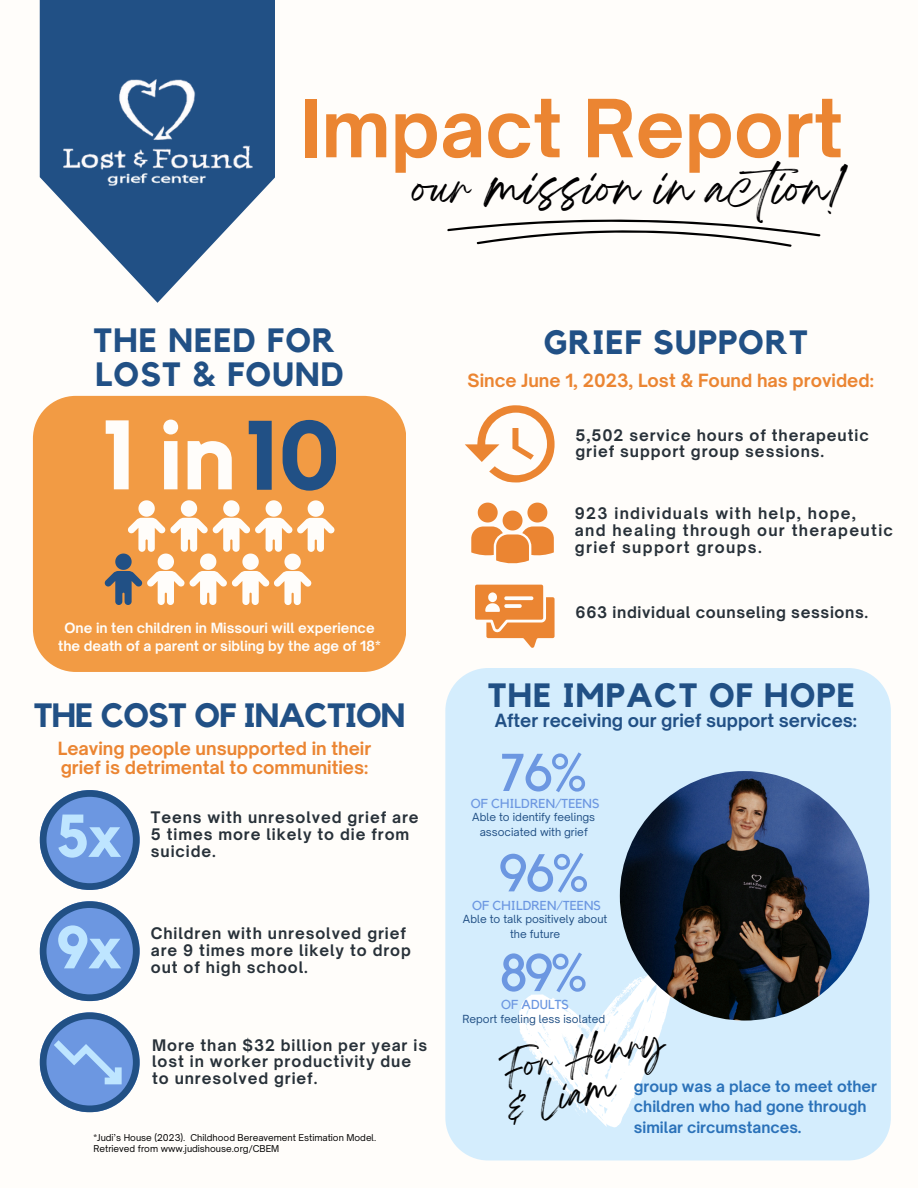
<style>
.page{position:relative;width:918px;height:1188px;background:#fffdfa}
.page>*{position:absolute;margin:0;border:0;box-sizing:border-box;transform-origin:0 0}
.t1{font:700 97.35px "Kollektif";color:#fffdfa}
.t2{font:700 76.65px "Open Sauce One";color:#eb8532}
.t3{font:700 59.7px "Kollektif";color:#bee5ff}
.t4{font:52.5px "Kollektif";color:#6c97e1}
.t5{font:42px "Breathing";color:#000001}
.t6{font:700 33.6px/33.8px "Kollektif";letter-spacing:.035em;color:#215085}
.t7{font:700 33.6px "Kollektif";letter-spacing:-.025em;color:#215085}
.t8{font:32.1px "Breathing";color:#000}
.t9{font:700 17.4px/19px "Open Sauce One";color:#eb8532}
.t10{font:700 17.4px "Open Sauce One";color:#215085}
.t11{font:700 15.3px/16.8px "Open Sauce One";letter-spacing:.06em;color:#283139}
.t12{font:700 15.3px/16.8px "Open Sauce One";letter-spacing:.085em;color:#283139}
.t13{font:700 15.3px "Open Sauce One";letter-spacing:.04em;color:#283139}
.t14{font:700 15px/20.2px "Open Sauce One";color:#2b72b9}
.t15{font:700 13.5px/18px "Open Sauce One";color:#fffdfa;text-align:center}
.t16{font:13.05px "Kollektif";color:#6c97e1}
.t17{font:10.65px/14.2px "Open Sauce One";color:#215085;text-align:center}
.t18{font:9px/10.5px "Open Sauce One";color:#000}
.s1{color:#215085}
</style>
<div class="page">
<svg style="left:40px;top:0;width:235px;height:303px;fill:#215085"></svg>
<img style="left:63px;top:80px;width:189px;height:105px">
<svg style="left:465px;top:405px;width:90px;height:78px"></svg>
<svg style="left:471px;top:503px;width:82px;height:61px"></svg>
<svg style="left:447px;top:219px;width:374px;height:28px"></svg>
<div style="left:33px;top:396px;width:373px;height:276px;background:#f29b44"></div>
<svg style="left:104px;top:500px;width:231px;height:105px"></svg>
<div style="left:445px;top:668px;width:446px;height:492px;background:#d4edfd"></div>
<svg style="left:519px;top:969px;width:152px;height:158px"></svg>
<img style="left:620px;top:771px;width:249px;height:250px;border-radius:50%">
<svg style="left:475px;top:585px;width:80px;height:63px"></svg>
<svg style="left:40px;top:790px;width:100px;height:100px"></svg>
<svg style="left:40px;top:901px;width:100px;height:100px"></svg>
<svg style="left:40px;top:1012px;width:100px;height:100px"></svg>
<p class="t2" style="left:300px;top:81px;width:545px">Impact Report</p>
<h1 class="t5" style="left:414px;top:175px;width:431px">our mission in action!</h1>
<p class="t6" style="left:94px;top:325px;width:252px">THE NEED FOR<br>LOST &amp; FOUND</p>
<p class="t1" style="left:100px;top:411px;width:241px">1 in<span class="s1">10</span></p>
<p class="t15" style="left:58px;top:619px;width:324px">One in ten children in Missouri will experience the death of a parent or sibling by the age of 18*</p>
<h6 class="t7" style="left:34px;top:700px;width:373px">THE COST OF INACTION</h6>
<p class="t9" style="left:58px;top:739px;width:315px">Leaving people unsupported in their grief is detrimental to communities:</p>
<p class="t3" style="left:56px;top:809px;width:69px">5x</p>
<p class="t11" style="left:151px;top:809px;width:269px">Teens with unresolved grief are<br>5 times more likely to die from suicide.</p>
<p class="t3" style="left:56px;top:920px;width:69px">9x</p>
<p class="t11" style="left:151px;top:925px;width:262px">Children with unresolved grief are 9 times more likely to drop out of high school.</p>
<p class="t11" style="left:152px;top:1036px;width:277px">More than $32 billion per year is lost in worker productivity due to unresolved grief.</p>
<p class="t18" style="left:93px;top:1132px;width:284px">*Judi’s House (2023). Childhood Bereavement Estimation Model.<br>Retrieved from www.judishouse.org/CBEM</p>
<p class="t6" style="left:544px;top:326px;width:266px">GRIEF SUPPORT</p>
<p class="t9" style="left:468px;top:371px;width:408px">Since June 1, 2023, Lost &amp; Found has provided:</p>
<p class="t11" style="left:576px;top:426px;width:295px">5,502 service hours of therapeutic grief support group sessions.</p>
<p class="t12" style="left:575px;top:505px;width:283px">923 individuals with help, hope,</p>
<p class="t12" style="left:575px;top:522px;width:320px">and healing through our therapeutic grief support groups.</p>
<p class="t13" style="left:576px;top:603px;width:294px">663 individual counseling sessions.</p>
<p class="t6" style="left:488px;top:680px;width:368px">THE IMPACT OF HOPE</p>
<p class="t10" style="left:495px;top:710px;width:364px">After receiving our grief support services:</p>
<p class="t4" style="left:501px;top:749px;width:88px">76%</p>
<h3 class="t16" style="left:471px;top:797px;width:130px">OF CHILDREN/TEENS</h3>
<h6 class="t17" style="left:472px;top:810px;width:124px">Able to identify feelings associated with grief</h6>
<p class="t4" style="left:499px;top:849px;width:91px">96%</p>
<h3 class="t16" style="left:472px;top:899px;width:130px">OF CHILDREN/TEENS</h3>
<p class="t17" style="left:463px;top:912px;width:146px">Able to talk positively about the future</p>
<p class="t4" style="left:500px;top:949px;width:89px">89%</p>
<p class="t16" style="left:501px;top:999px;width:69px">OF ADULTS</p>
<p class="t17" style="left:462px;top:1012px;width:144px">Report feeling less isolated</p>
<p class="t8" style="left:499px;top:1060px;width:167px;rotate:-10deg">For Henry</p>
<p class="t8" style="left:505px;top:1096px;width:110px;rotate:-10deg">&amp; Liam</p>
<p class="t14" style="left:634px;top:1076px;width:245px">group was a place to meet other children who had gone through similar circumstances.</p>
</div>
